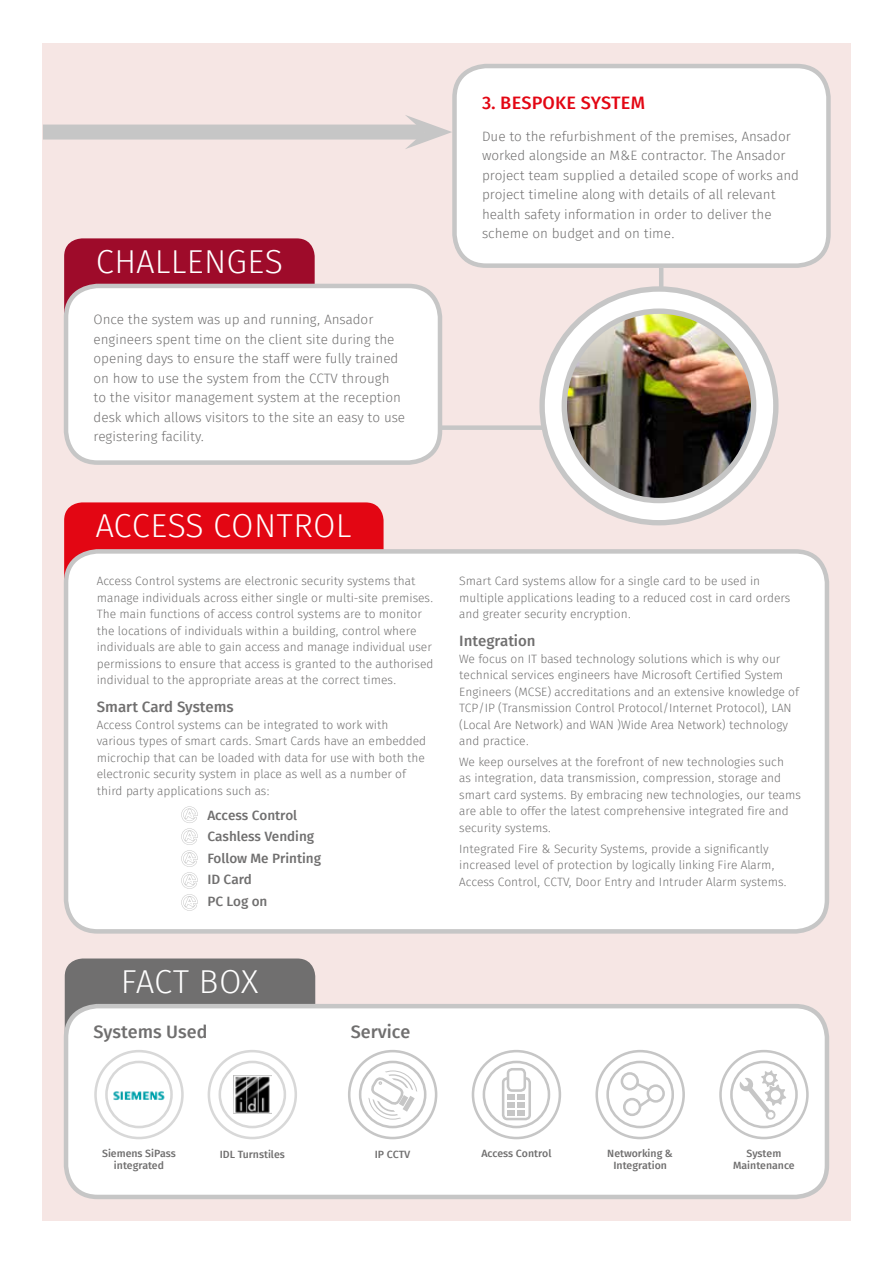
<style>
.page{position:relative;width:893px;height:1263px;background:#fff}
.page>*{position:absolute;margin:0;border:0;box-sizing:border-box;transform-origin:0 0}
.t1{font:300 33px "Fira Sans";letter-spacing:.01em;color:#fff}
.t2{font:500 18px "Fira Sans";color:#706f6f}
.t3{font:500 18px "Fira Sans";letter-spacing:.01em;color:#e30613}
.t4{font:500 15px "Fira Sans";color:#706f6f}
.t5{font:300 13.5px/19.5px "Fira Sans";color:#706f6f}
.t6{font:500 13.5px/21.6px "Fira Sans";color:#706f6f}
.t7{font:300 12px/16.5px "Fira Sans";color:#706f6f}
.t8{font:500 10.5px/12px "Fira Sans";color:#706f6f;text-align:center}
</style>
<div class="page">
<div style="left:42px;top:43px;width:808px;height:1177px;background:#f6e6e4"></div>
<div style="left:65px;top:958px;width:250px;height:68px;background:#706f6f"></div>
<div style="left:66px;top:1006px;width:761px;height:191px;background:#fff;border-radius:32px"></div>
<div style="left:64px;top:1004px;width:765px;height:195px;border:4px solid #c6c6c6;border-radius:32px"></div>
<hr style="left:659px;top:268px;width:4px;height:138px;background:#c6c6c6">
<div style="left:401px;top:425px;width:194px;height:5px;background:#c6c6c6"></div>
<div style="left:454px;top:66px;width:374px;height:200px;background:#fff;border-radius:32px"></div>
<div style="left:452px;top:64px;width:379px;height:204px;border:4px solid #c6c6c6;border-radius:32px"></div>
<div style="left:64px;top:238px;width:251px;height:72px;background:#9e0b2a"></div>
<div style="left:66px;top:286px;width:374px;height:177px;background:#fff;border-radius:32px"></div>
<div style="left:64px;top:284px;width:378px;height:181px;border:4px solid #c6c6c6;border-radius:32px"></div>
<div style="left:208px;top:1050px;width:89px;height:89px;border:3px solid #d8d8d8;border-radius:50%"></div>
<div style="left:219px;top:1061px;width:67px;height:67px;border:3px solid #d8d8d8;border-radius:50%"></div>
<img style="left:113px;top:1091px;width:52px;height:10px">
<div style="left:94px;top:1050px;width:90px;height:89px;border:3px solid #d8d8d8;border-radius:50%"></div>
<div style="left:105px;top:1061px;width:68px;height:67px;border:3px solid #d8d8d8;border-radius:50%"></div>
<svg style="left:542px;top:289px;width:234px;height:234px;background:#f4f4f4"></svg>
<div style="left:539px;top:286px;width:239px;height:239px;border:5px solid #c6c6c6;border-radius:50%"></div>
<img style="left:564px;top:311px;width:190px;height:189px;border-radius:95px">
<div style="left:562px;top:308px;width:194px;height:195px;border:5px solid #c6c6c6;border-radius:50%"></div>
<div style="left:43px;top:125px;width:381px;height:15px;background:#c6c6c6"></div>
<svg style="left:405px;top:115px;width:47px;height:34px"></svg>
<div style="left:719px;top:1050px;width:90px;height:89px;border:3px solid #c6c6c6;border-radius:50%"></div>
<div style="left:730px;top:1061px;width:68px;height:67px;border:3px solid #c6c6c6;border-radius:50%"></div>
<svg style="left:739px;top:1070px;width:47px;height:50px"></svg>
<div style="left:472px;top:1050px;width:89px;height:89px;border:3px solid #c6c6c6;border-radius:50%"></div>
<div style="left:483px;top:1061px;width:67px;height:67px;border:3px solid #c6c6c6;border-radius:50%"></div>
<div style="left:595px;top:1050px;width:90px;height:89px;border:3px solid #c6c6c6;border-radius:50%"></div>
<div style="left:606px;top:1061px;width:68px;height:67px;border:3px solid #c6c6c6;border-radius:50%"></div>
<div style="left:621px;top:1072px;width:18px;height:18px;border:3px solid #c6c6c6;border-radius:50%"></div>
<div style="left:647px;top:1084px;width:18px;height:19px;border:3px solid #c6c6c6;border-radius:50%"></div>
<div style="left:623px;top:1098px;width:18px;height:18px;border:3px solid #c6c6c6;border-radius:50%"></div>
<svg style="left:634px;top:1081px;width:19px;height:28px"></svg>
<div style="left:348px;top:1050px;width:89px;height:89px;border:3px solid #c6c6c6;border-radius:50%"></div>
<svg style="left:358px;top:1063px;width:69px;height:63px"></svg>
<div style="left:359px;top:1061px;width:67px;height:67px;border:3px solid #c6c6c6;border-radius:50%"></div>
<svg style="left:503px;top:1078px;width:27px;height:41px"></svg>
<div style="left:502px;top:1077px;width:29px;height:43px;border:3px solid #c6c6c6;border-radius:4px"></div>
<svg style="left:508px;top:1094px;width:17px;height:21px"></svg>
<div style="left:508px;top:1069px;width:17px;height:21px;background:#fff;border-radius:4px"></div>
<div style="left:507px;top:1068px;width:19px;height:24px;border:3px solid #c6c6c6;border-radius:4px"></div>
<img style="left:233px;top:1075px;width:38px;height:38px">
<div style="left:64px;top:502px;width:320px;height:73px;background:#e30613"></div>
<div style="left:66px;top:551px;width:761px;height:380px;background:#fff;border-radius:32px"></div>
<div style="left:64px;top:549px;width:765px;height:385px;border:4px solid #c6c6c6;border-radius:32px"></div>
<svg style="left:181px;top:806px;width:17px;height:105px"></svg>
<h1 class="t1" style="left:96px;top:243px;width:189px">CHALLENGES</h1>
<p class="t5" style="left:94px;top:310px;width:313px">Once the system was up and running, Ansador engineers spent time on the client site during the opening days to ensure the staff were fully trained on how to use the system from the CCTV through to the visitor management system at the reception desk which allows visitors to the site an easy to use registering facility.</p>
<h2 class="t3" style="left:482px;top:91px;width:164px">3. BESPOKE SYSTEM</h2>
<p class="t5" style="left:482px;top:126px;width:319px">Due to the refurbishment of the premises, Ansador worked alongside an M&amp;E contractor. The Ansador project team supplied a detailed scope of works and project timeline along with details of all relevant health safety information in order to deliver the scheme on budget and on time.</p>
<h1 class="t1" style="left:96px;top:507px;width:257px">ACCESS CONTROL</h1>
<p class="t7" style="left:97px;top:573px;width:338px">Access Control systems are electronic security systems that manage individuals across either single or multi-site premises.<br>The main functions of access control systems are to monitor the locations of individuals within a building, control where individuals are able to gain access and manage individual user permissions to ensure that access is granted to the authorised individual to the appropriate areas at the correct times.</p>
<p class="t4" style="left:97px;top:697px;width:139px">Smart Card Systems</p>
<p class="t7" style="left:97px;top:716px;width:331px">Access Control systems can be integrated to work with various types of smart cards. Smart Cards have an embedded microchip that can be loaded with data for use with both the electronic security system in place as well as a number of third party applications such as:</p>
<p class="t6" style="left:207px;top:804px;width:115px">Access Control<br>Cashless Vending<br>Follow Me Printing<br>ID Card<br>PC Log on</p>
<h1 class="t1" style="left:121px;top:963px;width:139px">FACT BOX</h1>
<h2 class="t2" style="left:94px;top:1020px;width:115px">Systems Used</h2>
<h2 class="t2" style="left:351px;top:1020px;width:61px">Service</h2>
<p class="t7" style="left:459px;top:573px;width:332px">Smart Card systems allow for a single card to be used in multiple applications leading to a reduced cost in card orders and greater security encryption.</p>
<p class="t4" style="left:459px;top:631px;width:78px">Integration</p>
<p class="t7" style="left:459px;top:650px;width:341px">We focus on IT based technology solutions which is why our technical services engineers have Microsoft Certified System Engineers (MCSE) accreditations and an extensive knowledge of TCP/IP (Transmission Control Protocol/Internet Protocol), LAN (Local Are Network) and WAN )Wide Area Network) technology and practice.</p>
<p class="t7" style="left:459px;top:753px;width:343px">We keep ourselves at the forefront of new technologies such<br>as integration, data transmission, compression, storage and smart card systems. By embracing new technologies, our teams are able to offer the latest comprehensive integrated fire and security systems.</p>
<p class="t7" style="left:459px;top:840px;width:329px">Integrated Fire &amp; Security Systems, provide a significantly increased level of protection by logically linking Fire Alarm,<br>Access Control, CCTV, Door Entry and Intruder Alarm systems.</p>
<p class="t8" style="left:102px;top:1147px;width:75px">Siemens SiPass</p>
<p class="t8" style="left:220px;top:1148px;width:67px">IDL Turnstiles</p>
<p class="t8" style="left:114px;top:1159px;width:52px">integrated</p>
<p class="t8" style="left:375px;top:1148px;width:37px">IP CCTV</p>
<p class="t8" style="left:481px;top:1147px;width:71px">Access Control</p>
<p class="t8" style="left:607px;top:1147px;width:67px">Networking &amp;<br>Integration</p>
<p class="t8" style="left:733px;top:1147px;width:63px">System<br>Maintenance</p>
</div>
